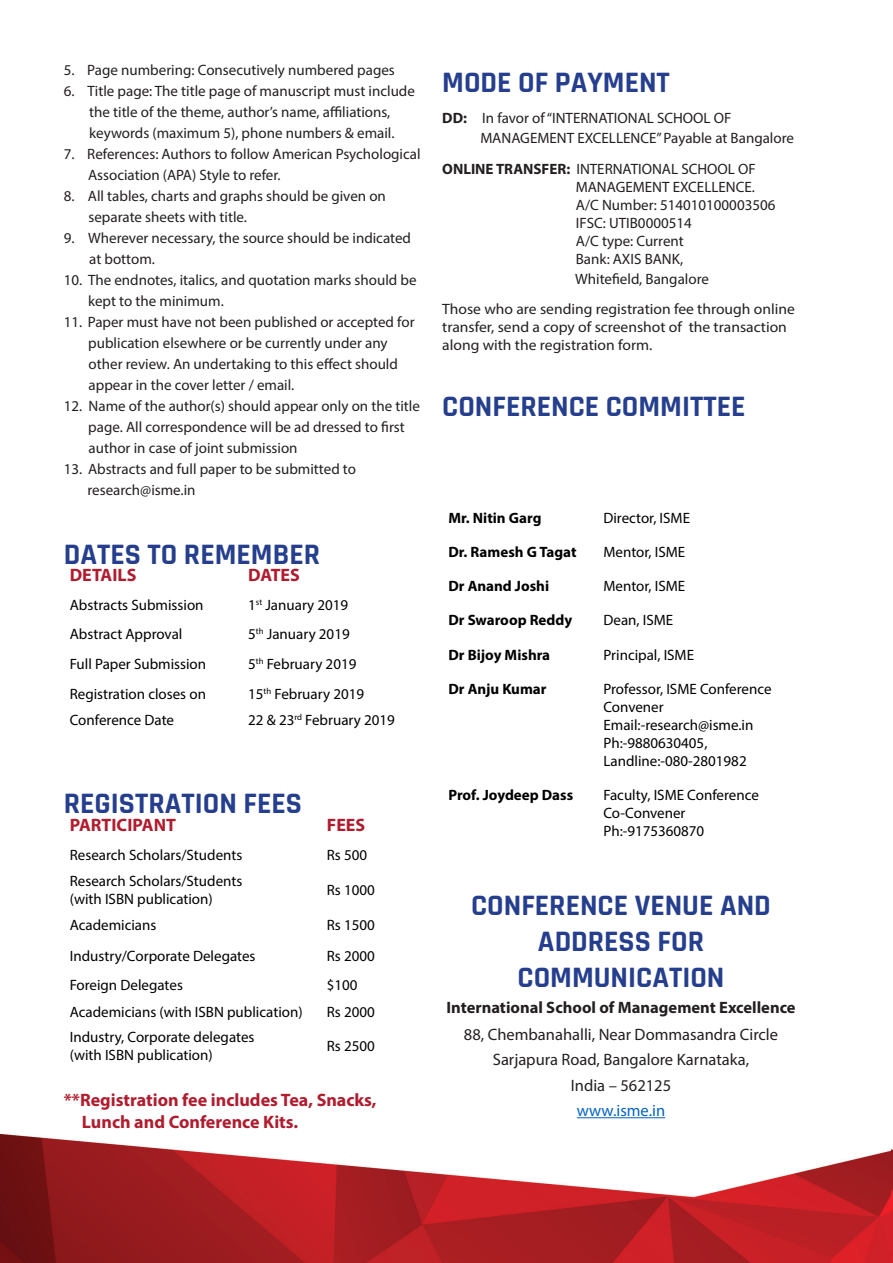
<style>
.page{position:relative;width:893px;height:1263px;background:#fff}
.page>*{position:absolute;margin:0;border:0;box-sizing:border-box;transform-origin:0 0}
.t1{font:700 30px/36px "Rajdhani";color:#253f8e;text-align:center}
.t2{font:700 18px/21.6px "Myriad Pro";color:#b01c2e}
.t3{font:700 16.5px/27px "Myriad Pro";color:#231f20;text-align:center}
.t4{font:16.5px "Myriad Pro";color:#231f20}
.t5{font:16.5px "Myriad Pro";color:#0563c1}
.t6{font:15px/21px "Myriad Pro";color:#231f20}
.t7{font:15px/18px "Myriad Pro";color:#000}
.t8{font:15px/18px "Myriad Pro";color:#231f20;scale:1.04 1}
.t9{font:700 15px "Myriad Pro";color:#000}
.s1{font-weight:700}
.s2{font-weight:400}
</style>
<div class="page">
<img style="left:0;top:1117px;width:893px;height:146px">
<hr style="left:577px;top:1117px;width:88px;height:1px;background:#0563c1">
<p class="t6" style="left:64px;top:59px;width:333px">5. Page numbering: Consecutively numbered pages</p>
<p class="t6" style="left:64px;top:80px;width:353px;text-align:center">6. Title page: The title page of manuscript must include the title of the theme, author’s name, affiliations, keywords (maximum 5), phone numbers &amp; email.</p>
<p class="t6" style="left:88px;top:143px;width:334px;text-indent:-24px">7. References: Authors to follow American Psychological<br>Association (APA) Style to refer.</p>
<p class="t6" style="left:88px;top:185px;width:299px;text-indent:-25px">8. All tables, charts and graphs should be given on separate sheets with title.</p>
<p class="t6" style="left:89px;top:227px;width:323px;text-indent:-25px">9. Wherever necessary, the source should be indicated at bottom.</p>
<p class="t6" style="left:88px;top:269px;width:330px;text-indent:-24px">10. The endnotes, italics, and quotation marks should be kept to the minimum.</p>
<p class="t6" style="left:88px;top:311px;width:328px;text-indent:-25px">11. Paper must have not been published or accepted for publication elsewhere or be currently under any other review. An undertaking to this effect should appear in the cover letter / email.</p>
<p class="t6" style="left:88px;top:395px;width:333px;text-indent:-25px">12. Name of the author(s) should appear only on the title page. All correspondence will be ad dressed to first author in case of joint submission</p>
<p class="t6" style="left:88px;top:458px;width:270px;text-indent:-24px">13. Abstracts and full paper to be submitted to research@isme.in</p>
<p class="t1" style="left:64px;top:537px;width:258px">DATES TO REMEMBER</p>
<p class="t2" style="left:70px;top:563px;width:68px">DETAILS</p>
<p class="t2" style="left:248px;top:563px;width:53px">DATES</p>
<p class="t7" style="left:70px;top:595px;width:135px">Abstracts Submission</p>
<p class="t7" style="left:248px;top:595px;width:102px">1<sup>st</sup> January 2019</p>
<p class="t7" style="left:70px;top:625px;width:114px">Abstract Approval</p>
<p class="t7" style="left:248px;top:625px;width:103px">5<sup>th</sup> January 2019</p>
<p class="t7" style="left:70px;top:655px;width:138px">Full Paper Submission</p>
<p class="t7" style="left:248px;top:655px;width:110px">5<sup>th</sup> February 2019</p>
<p class="t7" style="left:70px;top:684px;width:138px">Registration closes on</p>
<p class="t7" style="left:248px;top:684px;width:117px">15<sup>th</sup> February 2019</p>
<p class="t7" style="left:70px;top:711px;width:106px">Conference Date</p>
<p class="t7" style="left:248px;top:711px;width:148px">22 &amp; 23<sup>rd</sup> February 2019</p>
<p class="t1" style="left:64px;top:786px;width:240px">REGISTRATION FEES</p>
<p class="t2" style="left:70px;top:813px;width:108px">PARTICIPANT</p>
<p class="t2" style="left:327px;top:813px;width:40px">FEES</p>
<p class="t7" style="left:70px;top:845px;width:174px">Research Scholars/Students</p>
<p class="t7" style="left:327px;top:845px;width:42px">Rs 500</p>
<p class="t7" style="left:70px;top:872px;width:174px">Research Scholars/Students (with ISBN publication)</p>
<p class="t7" style="left:327px;top:881px;width:49px">Rs 1000</p>
<p class="t7" style="left:70px;top:916px;width:88px">Academicians</p>
<p class="t7" style="left:327px;top:916px;width:49px">Rs 1500</p>
<p class="t7" style="left:70px;top:946px;width:187px">Industry/Corporate Delegates</p>
<p class="t7" style="left:327px;top:946px;width:49px">Rs 2000</p>
<p class="t7" style="left:70px;top:975px;width:115px">Foreign Delegates</p>
<p class="t7" style="left:327px;top:975px;width:32px">$100</p>
<p class="t7" style="left:70px;top:1002px;width:234px">Academicians (with ISBN publication)</p>
<p class="t7" style="left:327px;top:1002px;width:49px">Rs 2000</p>
<p class="t7" style="left:70px;top:1027px;width:186px">Industry, Corporate delegates (with ISBN publication)</p>
<p class="t7" style="left:327px;top:1036px;width:49px">Rs 2500</p>
<p class="t2" style="left:82px;top:1089px;width:296px;text-indent:-18px">**Registration fee includes Tea, Snacks,<br>Lunch and Conference Kits.</p>
<p class="t1" style="left:442px;top:65px;width:229px">MODE OF PAYMENT</p>
<p class="t6" style="left:480px;top:108px;width:315px;line-height:19.5px;text-indent:-38px"><span class="s1">DD:</span> In favor of “INTERNATIONAL SCHOOL OF<br>MANAGEMENT EXCELLENCE” Payable at Bangalore</p>
<p class="t6" style="left:576px;top:160px;width:201px;line-height:18px;text-indent:-134px"><span class="s1">ONLINE TRANSFER:</span> INTERNATIONAL SCHOOL OF<br>MANAGEMENT EXCELLENCE.<br>A/C Number: 514010100003506<br>IFSC: UTIB0000514<br>A/C type: Current<br>Bank: AXIS BANK,</p>
<p class="t6" style="left:575px;top:268px;width:135px">Whitefield, Bangalore</p>
<p class="t8" style="left:442px;top:299px;width:341px">Those who are sending registration fee through online transfer, send a copy of screenshot of the transaction along with the registration form.</p>
<p class="t1" style="left:442px;top:389px;width:305px">CONFERENCE COMMITTEE</p>
<p class="t9" style="left:448px;top:508px;width:94px">Mr. Nitin Garg</p>
<p class="t7" style="left:603px;top:508px;width:88px">Director, ISME</p>
<p class="t9" style="left:448px;top:542px;width:130px">Dr. Ramesh G Tagat</p>
<p class="t7" style="left:603px;top:543px;width:83px">Mentor, ISME</p>
<p class="t9" style="left:448px;top:576px;width:102px">Dr Anand Joshi</p>
<p class="t7" style="left:603px;top:577px;width:83px">Mentor, ISME</p>
<p class="t9" style="left:448px;top:610px;width:125px">Dr Swaroop Reddy</p>
<p class="t7" style="left:603px;top:611px;width:71px">Dean, ISME</p>
<p class="t9" style="left:448px;top:645px;width:103px">Dr Bijoy Mishra</p>
<p class="t7" style="left:603px;top:645px;width:92px">Principal, ISME</p>
<p class="t9" style="left:448px;top:679px;width:100px">Dr Anju Kumar</p>
<p class="t7" style="left:603px;top:680px;width:170px">Professor, ISME Conference<br>Convener<br>Email:-research@isme.in<br>Ph:-9880630405,<br>Landline:-080-2801982</p>
<p class="t9" style="left:448px;top:785px;width:126px">Prof. Joydeep Dass</p>
<p class="t7" style="left:603px;top:786px;width:157px">Faculty, ISME Conference<br>Co-Convener<br>Ph:-9175360870</p>
<p class="t1" style="left:471px;top:888px;width:301px">CONFERENCE VENUE AND<br>ADDRESS FOR<br>COMMUNICATION</p>
<p class="t3" style="left:446px;top:993px;width:351px">International School of Management Excellence<br><span class="s2">88, Chembanahalli, Near Dommasandra Circle</span></p>
<p class="t4" style="left:493px;top:1049px;width:258px">Sarjapura Road, Bangalore Karnataka,</p>
<p class="t4" style="left:571px;top:1075px;width:102px">India – 562125</p>
<p class="t5" style="left:577px;top:1100px;width:90px">www.isme.in</p>
</div>
